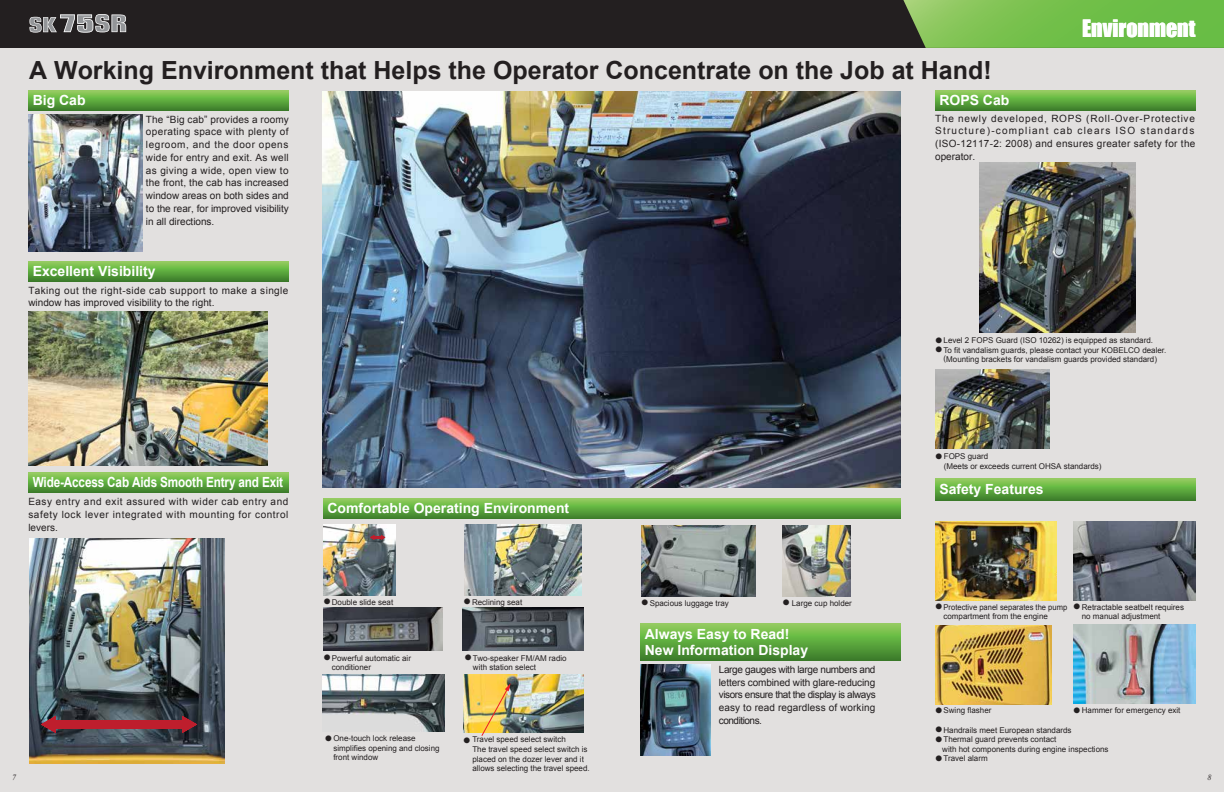
<style>
.page{position:relative;width:1224px;height:792px;background:#e2e0df}
.page>*{position:absolute;margin:0;border:0;box-sizing:border-box;transform-origin:0 0}
.t1{font:700 25px "Arial";color:#231f20}
.t2{font:22px "Impact";color:#fff}
.t3{font:700 14px/16px "Arial";color:#fff}
.t4{font:700 14px "Arial";color:#fff;scale:.84 1}
.t5{font:10px/12.8px "Arial";letter-spacing:.01em;color:#231f20;text-align:justify}
.t6{font:10px/12.8px "Arial";letter-spacing:.04em;color:#231f20}
.t7{font:10px "Wingdings";color:#231f20}
.t8{font:8px/9.6px "Arial";color:#231f20}
.t9{font:8px/9.6px "Arial";color:#231f20;scale:.95 1}
.t10{font:italic 8px "Times New Roman";color:#231f20}
</style>
<div class="page">
<div style="left:0;top:0;width:1224px;height:48px;background:#231f20"></div>
<svg style="left:903px;top:0;width:321px;height:48px;background:#72ba4b"></svg>
<svg style="left:29px;top:14px;width:98px;height:19px"></svg>
<img style="left:29px;top:539px;width:196px;height:225px">
<svg style="left:28px;top:91px;width:261px;height:19px;background:#63aa41"></svg>
<div style="left:28px;top:261px;width:261px;height:20px;background:linear-gradient(to bottom,#8ed65b,#3e862c)"></div>
<div style="left:28px;top:473px;width:261px;height:20px;background:linear-gradient(to bottom,#8bd559,#3c822b)"></div>
<svg style="left:323px;top:498px;width:578px;height:21px;background:#64aa42"></svg>
<svg style="left:935px;top:91px;width:261px;height:19px;background:#63aa41"></svg>
<svg style="left:935px;top:479px;width:261px;height:21px;background:#63aa41"></svg>
<img style="left:28px;top:312px;width:239px;height:154px">
<svg style="left:41px;top:716px;width:15px;height:17px"></svg>
<svg style="left:182px;top:716px;width:15px;height:17px"></svg>
<div style="left:52px;top:720px;width:133px;height:9px;background:#be1e2d"></div>
<img style="left:323px;top:524px;width:73px;height:71px">
<img style="left:783px;top:526px;width:68px;height:71px">
<img style="left:323px;top:675px;width:121px;height:57px">
<img style="left:463px;top:608px;width:121px;height:42px">
<img style="left:641px;top:526px;width:115px;height:71px">
<img style="left:323px;top:608px;width:119px;height:42px">
<img style="left:1073px;top:521px;width:122px;height:79px">
<img style="left:1074px;top:625px;width:122px;height:78px">
<img style="left:935px;top:369px;width:115px;height:79px">
<svg style="left:370px;top:535px;width:15px;height:5px"></svg>
<img style="left:979px;top:162px;width:157px;height:170px">
<img style="left:935px;top:626px;width:117px;height:79px">
<img style="left:29px;top:115px;width:113px;height:137px">
<img style="left:323px;top:91px;width:578px;height:396px">
<img style="left:935px;top:521px;width:122px;height:79px">
<img style="left:464px;top:674px;width:119px;height:58px">
<img style="left:640px;top:664px;width:70px;height:91px">
<svg style="left:640px;top:623px;width:261px;height:37px;background:#62a941"></svg>
<img style="left:464px;top:525px;width:118px;height:70px">
<svg style="left:481px;top:683px;width:30px;height:53px;background:#dab85d"></svg>
<h1 class="t1" style="left:29px;top:54px;width:964px">A Working Environment that Helps the Operator Concentrate on the Job at Hand!</h1>
<h3 class="t3" style="left:33px;top:93px;width:54px">Big Cab</h3>
<h3 class="t3" style="left:939px;top:93px;width:72px">ROPS Cab</h3>
<h2 class="t2" style="left:1082px;top:11px;width:115px">Environment</h2>
<p class="t5" style="left:146px;top:113px;width:144px">The “Big cab” provides a roomy operating space with plenty of legroom, and the door opens wide for entry and exit. As well as giving a wide, open view to the front, the cab has increased window areas on both sides and to the rear, for improved visibility in all directions.</p>
<h3 class="t3" style="left:33px;top:263px;width:124px">Excellent Visibility</h3>
<p class="t6" style="left:28px;top:284px;width:262px">Taking out the right-side cab support to make a single window has improved visibility to the right.</p>
<h3 class="t4" style="left:33px;top:473px;width:300px">Wide-Access Cab Aids Smooth Entry and Exit</h3>
<p class="t5" style="left:28px;top:495px;width:262px">Easy entry and exit assured with wider cab entry and safety lock lever integrated with mounting for control levers.</p>
<h3 class="t3" style="left:327px;top:500px;width:243px">Comfortable Operating Environment</h3>
<p class="t8" style="left:464px;top:597px;width:60px">●Reclining seat</p>
<p class="t8" style="left:323px;top:598px;width:71px">●Double slide seat</p>
<p class="t8" style="left:641px;top:598px;width:89px">●Spacious luggage tray</p>
<p class="t8" style="left:783px;top:598px;width:71px">● Large cup holder</p>
<p class="t7" style="left:464px;top:652px;width:9px">●</p>
<p class="t7" style="left:323px;top:652px;width:9px">●</p>
<p class="t8" style="left:473px;top:653px;width:95px">Two-speaker FM/AM radio with station select</p>
<p class="t8" style="left:332px;top:653px;width:81px">Powerful automatic air conditioner</p>
<h3 class="t3" style="left:645px;top:626px;width:165px">Always Easy to Read!<br>New Information Display</h3>
<p class="t5" style="left:719px;top:663px;width:158px">Large gauges with large numbers and letters combined with glare-reducing visors ensure that the display is always easy to read regardless of working conditions.</p>
<p class="t5" style="left:935px;top:112px;width:262px">The newly developed, ROPS (Roll-Over-Protective Structure)-compliant cab clears ISO standards (ISO-12117-2: 2008) and ensures greater safety for the operator.</p>
<p class="t8" style="left:944px;top:336px;width:224px">Level 2 FOPS Guard (ISO 10262) is equipped as standard.<br>To fit vandalism guards, please contact your KOBELCO dealer. (Mounting brackets for vandalism guards provided standard)</p>
<p class="t7" style="left:935px;top:451px;width:9px">●</p>
<p class="t8" style="left:944px;top:452px;width:159px">FOPS guard<br>(Meets or exceeds current OHSA standards)</p>
<h3 class="t3" style="left:939px;top:482px;width:106px">Safety Features</h3>
<p class="t7" style="left:935px;top:601px;width:9px">●</p>
<p class="t8" style="left:1082px;top:602px;width:104px">Retractable seatbelt requires no manual adjustment</p>
<p class="t7" style="left:1073px;top:601px;width:9px">●</p>
<p class="t9" style="left:944px;top:602px;width:132px">Protective panel separates the pump compartment from the engine</p>
<p class="t8" style="left:935px;top:706px;width:58px">●Swing flasher</p>
<p class="t8" style="left:1073px;top:706px;width:109px">●Hammer for emergency exit</p>
<p class="t8" style="left:942px;top:725px;width:168px">Handrails meet European standards<br>Thermal guard prevents contact<br>with hot components during engine inspections<br>Travel alarm</p>
<p class="t7" style="left:325px;top:733px;width:9px">●</p>
<p class="t8" style="left:333px;top:734px;width:108px">One-touch lock release simplifies opening and closing front window</p>
<p class="t8" style="left:472px;top:735px;width:119px">Travel speed select switch<br>The travel speed select switch is placed on the dozer lever and it allows selecting the travel speed.</p>
<p class="t7" style="left:463px;top:735px;width:9px">●</p>
<p class="t7" style="left:935px;top:753px;width:9px">●</p>
<p class="t10" style="left:12px;top:772px;width:5px">7</p>
<p class="t10" style="left:1207px;top:772px;width:5px">8</p>
</div>
